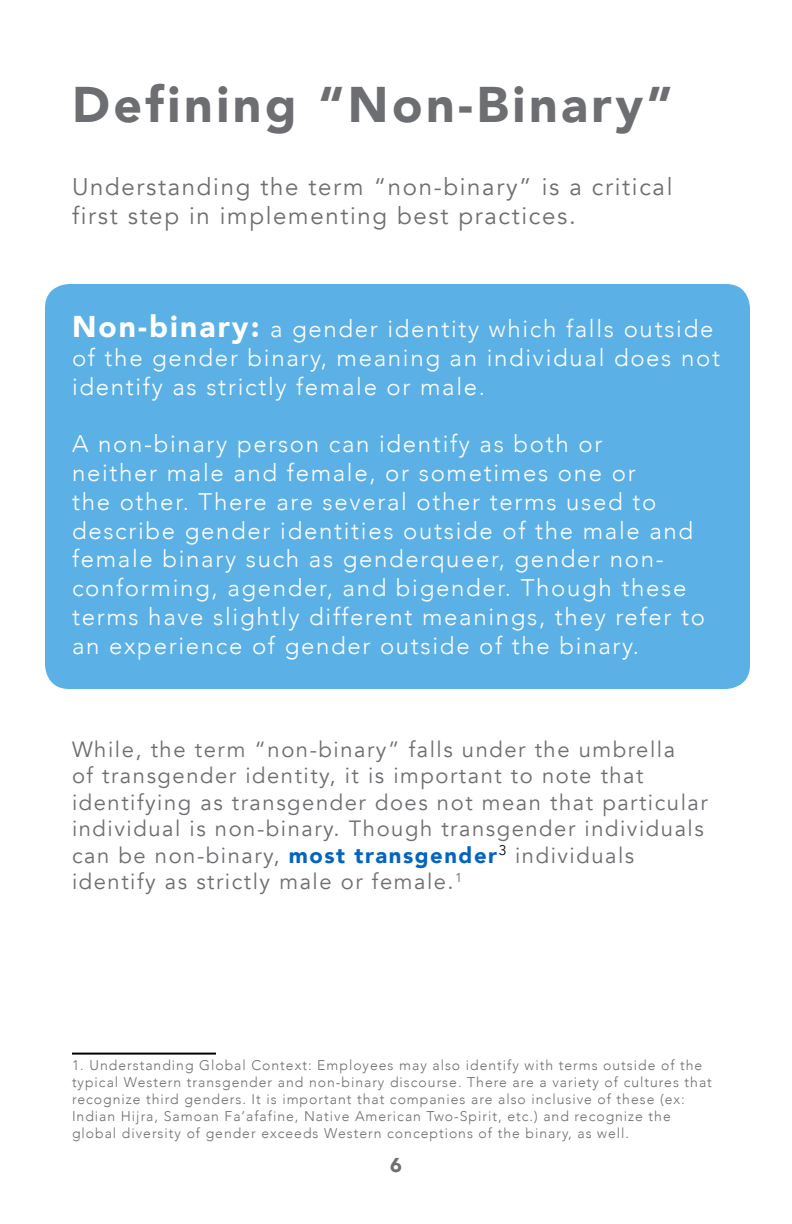
<style>
.page{position:relative;width:792px;height:1224px;background:#fff}
.page>*{position:absolute;margin:0;border:0;box-sizing:border-box;transform-origin:0 0}
.t1{font:900 50px "Avenir";letter-spacing:.07em;color:#6d6e71}
.t2{font:300 24px/28.8px "Avenir";letter-spacing:.07em;color:#fff}
.t3{font:24px/28.8px "Avenir";letter-spacing:.07em;color:#6d6e71}
.t4{font:22px/26.4px "Avenir";letter-spacing:.07em;color:#6d6e71}
.t5{font:900 20px "Avenir";color:#6d6e71}
.t6{font:300 14px/16.8px "Avenir";letter-spacing:.07em;color:#6d6e71}
.s1{font-weight:900;font-size:30px}
.s2{font-weight:900;color:#0563c1}
</style>
<div class="page">
<div style="left:45px;top:284px;width:705px;height:405px;background:#5bb1e5;border-radius:24px"></div>
<hr style="left:72px;top:1053px;width:144px;height:2px;background:#000">
<h1 class="t1" style="left:72px;top:62px;width:602px">Defining “Non-Binary”</h1>
<p class="t3" style="left:72px;top:173px;width:602px">Understanding the term “non-binary” is a critical first step in implementing best practices.</p>
<p class="t2" style="left:72px;top:314px;width:650px"><span class="s1">Non-binary:</span> a gender identity which falls outside of the gender binary, meaning an individual does not identify as strictly female or male.</p>
<p class="t2" style="left:72px;top:430px;width:634px">A non-binary person can identify as both or<br>neither male and female, or sometimes one or<br>the other. There are several other terms used to describe gender identities outside of the male and female binary such as genderqueer, gender non&shy;conforming, agender, and bigender. Though these terms have slightly different meanings, they refer to an experience of gender outside of the binary.</p>
<p class="t4" style="left:72px;top:737px;width:637px">While, the term “non-binary” falls under the umbrella<br>of transgender identity, it is important to note that identifying as transgender does not mean that particular individual is non-binary. Though transgender individuals can be non-binary, <span class="s2">most transgender</span><sup>3</sup> individuals identify as strictly male or female.<sup>1</sup></p>
<p class="t6" style="left:72px;top:1057px;width:641px">1. Understanding Global Context: Employees may also identify with terms outside of the typical Western transgender and non-binary discourse. There are a variety of cultures that recognize third genders. It is important that companies are also inclusive of these (ex:<br>Indian Hijra, Samoan Fa’afafine, Native American Two-Spirit, etc.) and recognize the global diversity of gender exceeds Western conceptions of the binary, as well.</p>
<p class="t5" style="left:390px;top:1148px;width:13px">6</p>
</div>
